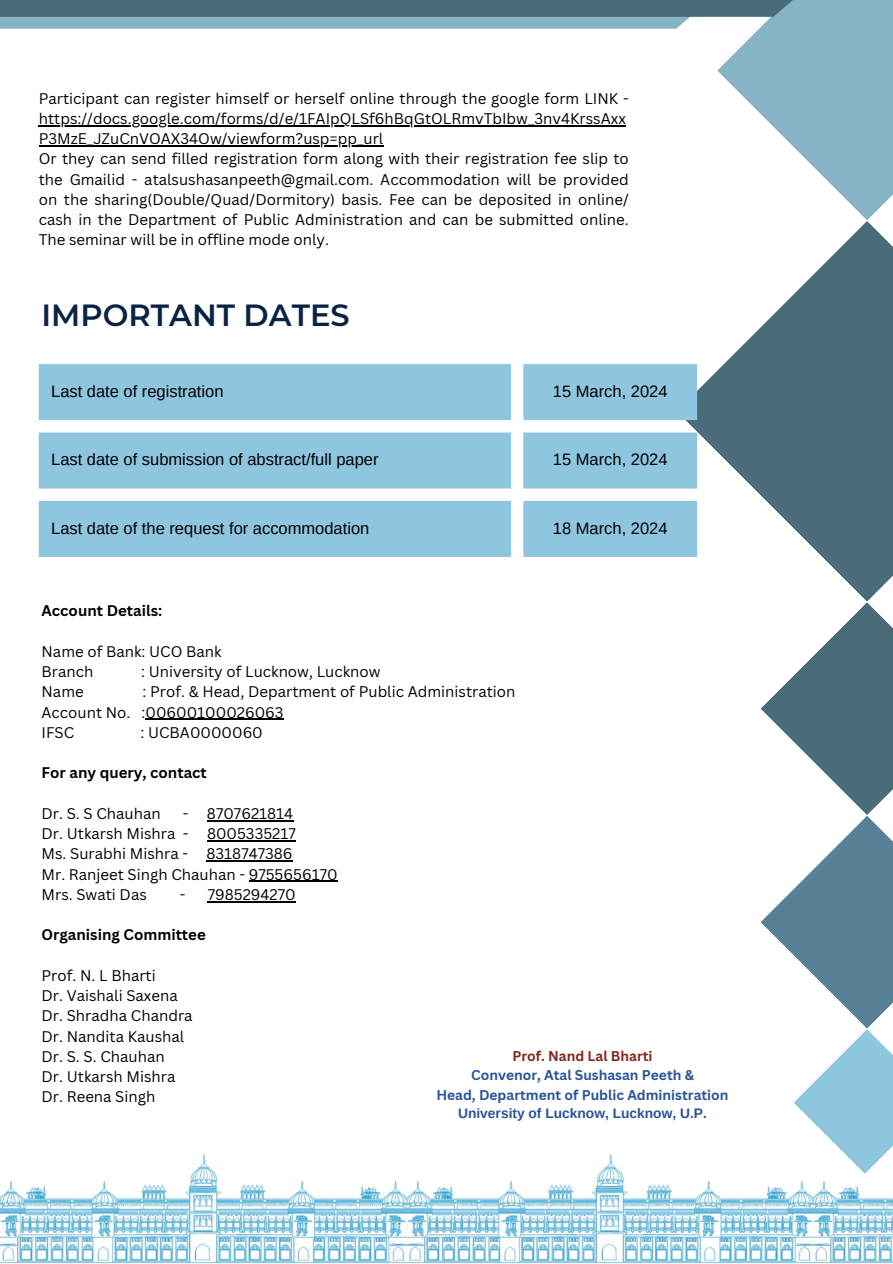
<style>
.page{position:relative;width:893px;height:1264px;background:#fff}
.page>*{position:absolute;margin:0;border:0;box-sizing:border-box;transform-origin:0 0}
.t1{font:600 30.6px "Montserrat";color:#0a2245}
.t2{font:16.5px "Arimo";color:#000}
.t3{font:15px/20.2px "Canva Sans";color:#000}
.t4{font:700 15px "Canva Sans";color:#000}
.t5{font:700 13.8px/19.2px "Canva Sans";color:#295399;text-align:center}
.t6{font:700 13.8px "Arimo";color:#295399}
.t7{font:700 13.8px "Canva Sans";color:#80261d}
</style>
<div class="page">
<svg style="left:697px;top:221px;width:195px;height:381px;fill:#4a6b79"></svg>
<svg style="left:717px;top:0;width:175px;height:220px"></svg>
<img style="left:0;top:1154px;width:892px;height:109px">
<div style="left:0;top:0;width:743px;height:29px;background:#86b4c4"></div>
<div style="left:0;top:0;width:840px;height:17px;background:#4a6b79"></div>
<svg style="left:760px;top:602px;width:132px;height:572px"></svg>
<svg style="left:39px;top:364px;width:658px;height:193px;background:#9fcee3"></svg>
<hr style="left:39px;top:125px;width:586px;height:1px;background:#000">
<hr style="left:39px;top:145px;width:344px;height:1px;background:#000">
<hr style="left:145px;top:718px;width:139px;height:1px;background:#000">
<hr style="left:207px;top:820px;width:86px;height:1px;background:#000">
<hr style="left:207px;top:840px;width:89px;height:1px;background:#000">
<hr style="left:206px;top:860px;width:86px;height:1px;background:#000">
<hr style="left:249px;top:880px;width:88px;height:1px;background:#000">
<hr style="left:208px;top:901px;width:88px;height:1px;background:#000">
<h2 class="t3" style="left:39px;top:88px;width:591px">Participant can register himself or herself online through the google form LINK -</h2>
<p class="t3" style="left:39px;top:108px;width:588px">https://docs.google.com/forms/d/e/1FAIpQLSf6hBqGtOLRmvTbIbw_3nv4KrssAxx</p>
<p class="t3" style="left:39px;top:128px;width:591px">P3MzE_JZuCnVOAX34Ow/viewform?usp=pp_url<br>Or they can send filled registration form along with their registration fee slip to the Gmailid - atalsushasanpeeth@gmail.com. Accommodation will be provided</p>
<p class="t3" style="left:39px;top:189px;width:591px;text-align:justify">on the sharing(Double/Quad/Dormitory) basis. Fee can be deposited in online/ cash in the Department of Public Administration and can be submitted online.<br>The seminar will be in offline mode only.</p>
<h1 class="t1" style="left:42px;top:296px;width:310px">IMPORTANT DATES</h1>
<p class="t2" style="left:51px;top:382px;width:174px">Last date of registration</p>
<p class="t2" style="left:553px;top:382px;width:116px">15 March, 2024</p>
<p class="t2" style="left:51px;top:450px;width:329px">Last date of submission of abstract/full paper</p>
<p class="t2" style="left:553px;top:450px;width:116px">15 March, 2024</p>
<p class="t2" style="left:51px;top:518px;width:320px">Last date of the request for accommodation</p>
<p class="t2" style="left:553px;top:518px;width:116px">18 March, 2024</p>
<p class="t4" style="left:42px;top:600px;width:122px">Account Details:</p>
<p class="t3" style="left:42px;top:640px;width:182px">Name of Bank: UCO Bank<br>Branch</p>
<p class="t3" style="left:141px;top:661px;width:241px">: University of Lucknow, Lucknow</p>
<p class="t3" style="left:42px;top:681px;width:475px;text-indent:101px">: Prof. &amp; Head, Department of Public Administration<br>Account No. :00600100026063<br>IFSC</p>
<p class="t3" style="left:42px;top:681px;width:44px">Name</p>
<p class="t3" style="left:140px;top:721px;width:124px">: UCBA0000060</p>
<p class="t4" style="left:42px;top:762px;width:167px">For any query, contact</p>
<p class="t3" style="left:42px;top:802px;width:121px">Dr. S. S Chauhan</p>
<p class="t3" style="left:42px;top:802px;width:297px;text-indent:141px">- 8707621814<br>Dr. Utkarsh Mishra - 8005335217<br>Ms. Surabhi Mishra - 8318747386<br>Mr. Ranjeet Singh Chauhan - 9755656170<br>Mrs. Swati Das</p>
<p class="t3" style="left:180px;top:883px;width:117px">- 7985294270</p>
<p class="t4" style="left:42px;top:924px;width:166px">Organising Committee</p>
<p class="t3" style="left:42px;top:964px;width:152px">Prof. N. L Bharti<br>Dr. Vaishali Saxena<br>Dr. Shradha Chandra<br>Dr. Nandita Kaushal<br>Dr. S. S. Chauhan<br>Dr. Utkarsh Mishra<br>Dr. Reena Singh</p>
<p class="t7" style="left:512px;top:1046px;width:142px">Prof. Nand Lal Bharti</p>
<p class="t5" style="left:436px;top:1065px;width:294px">Convenor, Atal Sushasan Peeth &amp;<br>Head, Department of Public Administration</p>
<p class="t6" style="left:458px;top:1105px;width:250px">University of Lucknow, Lucknow, U.P.</p>
</div>
